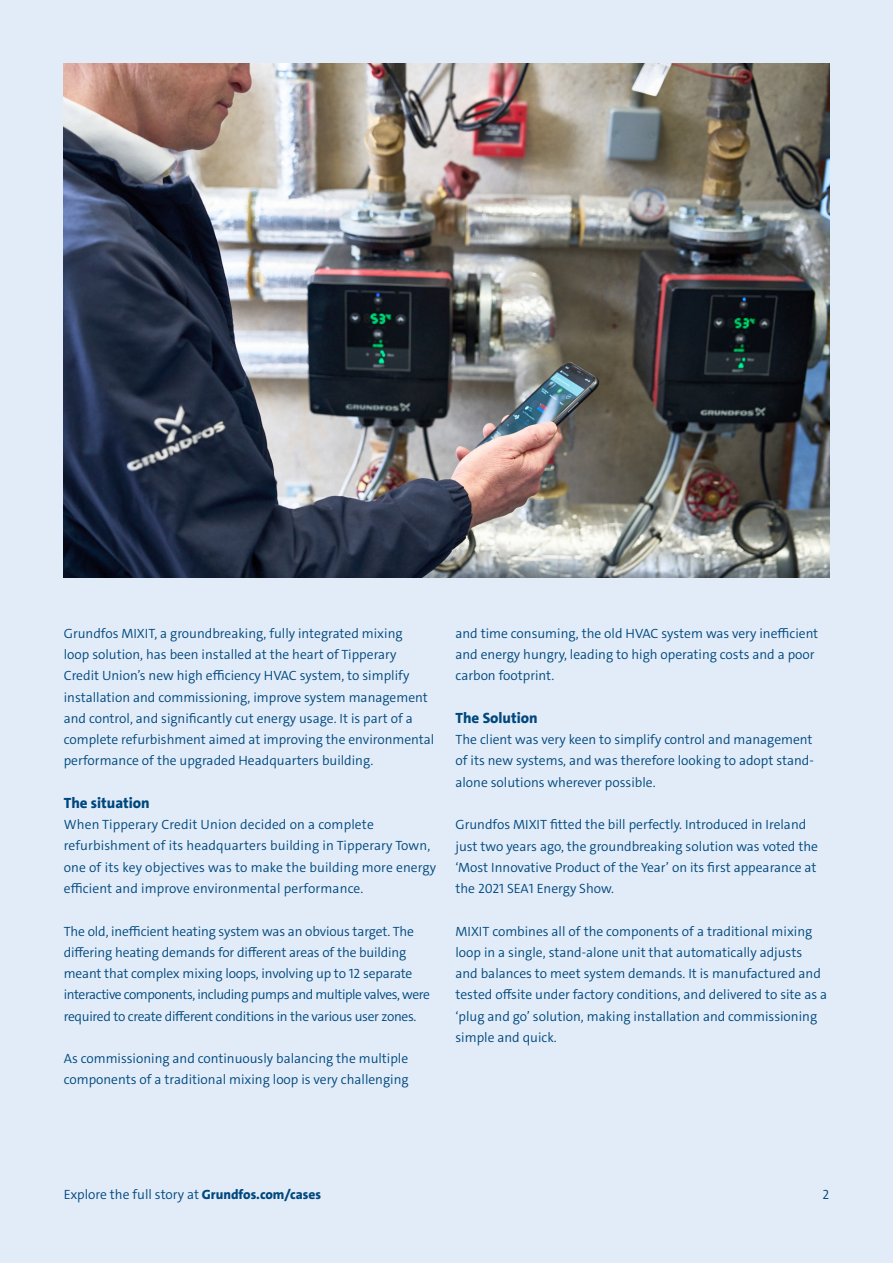
<style>
.page{position:relative;width:893px;height:1263px;background:#e1ecf8}
.page>*{position:absolute;margin:0;border:0;box-sizing:border-box;transform-origin:0 0}
.t1{font:800 15px "Grundfos The Sans";color:#00477d}
.t2{font:300 13.5px/21.3px "Grundfos The Sans";color:#00477d}
.t3{font:300 13.5px/21.3px "Grundfos The Sans";letter-spacing:-.02em;color:#00477d}
.t4{font:300 13.5px "Grundfos The Sans";color:#004579}
.s1{font-weight:800}
</style>
<div class="page">
<img style="left:64px;top:64px;width:765px;height:514px">
<p class="t2" style="left:64px;top:623px;width:372px">Grundfos MIXIT, a groundbreaking, fully integrated mixing<br>loop solution, has been installed at the heart of Tipperary Credit Union’s new high efficiency HVAC system, to simplify installation and commissioning, improve system management and control, and significantly cut energy usage. It is part of a complete refurbishment aimed at improving the environmental performance of the upgraded Headquarters building.</p>
<p class="t1" style="left:64px;top:793px;width:88px">The situation</p>
<p class="t2" style="left:64px;top:814px;width:374px">When Tipperary Credit Union decided on a complete refurbishment of its headquarters building in Tipperary Town, one of its key objectives was to make the building more energy efficient and improve environmental performance.</p>
<p class="t3" style="left:64px;top:920px;width:368px">The old, inefficient heating system was an obvious target. The differing heating demands for different areas of the building meant that complex mixing loops, involving up to 12 separate interactive components, including pumps and multiple valves, were required to create different conditions in the various user zones.</p>
<p class="t2" style="left:64px;top:1048px;width:346px">As commissioning and continuously balancing the multiple components of a traditional mixing loop is very challenging</p>
<p class="t2" style="left:455px;top:623px;width:364px">and time consuming, the old HVAC system was very inefficient and energy hungry, leading to high operating costs and a poor carbon footprint.</p>
<p class="t1" style="left:455px;top:708px;width:84px">The Solution</p>
<p class="t2" style="left:455px;top:729px;width:360px;text-align:justify">The client was very keen to simplify control and management of its new systems, and was therefore looking to adopt stand&shy;alone solutions wherever possible.</p>
<p class="t2" style="left:455px;top:814px;width:364px">Grundfos MIXIT fitted the bill perfectly. Introduced in Ireland just two years ago, the groundbreaking solution was voted the ‘Most Innovative Product of the Year’ on its first appearance at the 2021 SEA1 Energy Show.</p>
<p class="t2" style="left:455px;top:920px;width:373px">MIXIT combines all of the components of a traditional mixing loop in a single, stand-alone unit that automatically adjusts and balances to meet system demands. It is manufactured and tested offsite under factory conditions, and delivered to site as a ‘plug and go’ solution, making installation and commissioning simple and quick.</p>
<p class="t2" style="left:64px;top:1184px;width:259px">Explore the full story at <span class="s1">Grundfos.com/cases</span></p>
<p class="t4" style="left:822px;top:1186px;width:8px">2</p>
</div>
